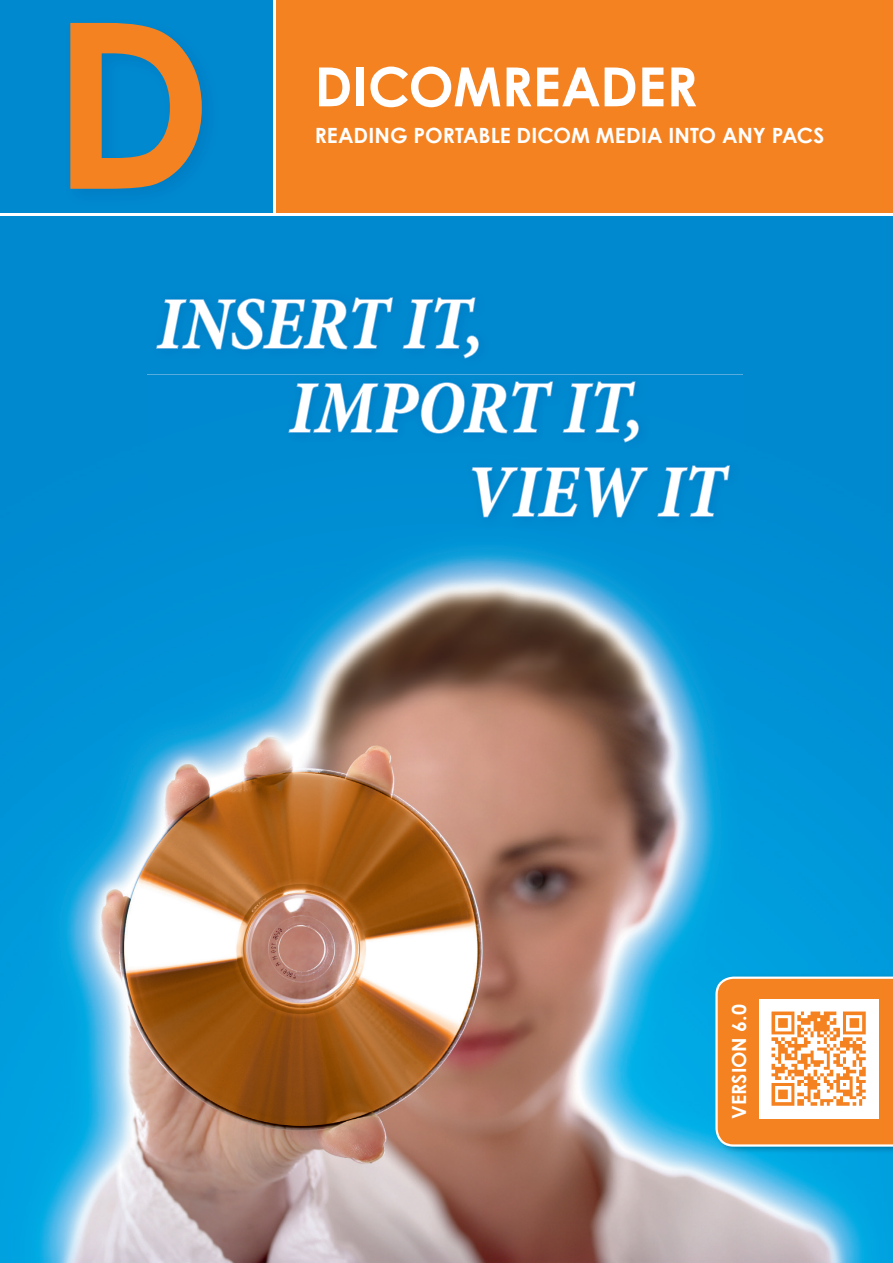
<style>
.page{position:relative;width:893px;height:1263px;background:#fff}
.page>*{position:absolute;margin:0;border:0;box-sizing:border-box;transform-origin:0 0}
.t1{font:italic 700 condensed 75px "Minion Pro";color:#fff}
.t2{font:700 54px "Century Gothic";color:#fff}
.t3{font:700 21px "Century Gothic";color:#fff}
.t4{font:700 19.5px "Century Gothic";color:#fff}
</style>
<div class="page">
<div style="left:0;top:0;width:272px;height:213px;background:#0089cf"></div>
<div style="left:276px;top:0;width:617px;height:213px;background:#f58220"></div>
<svg style="left:70px;top:23px;width:132px;height:166px"></svg>
<div style="left:0;top:217px;width:893px;height:1046px;background:#0089cf"></div>
<img style="left:0;top:539px;width:893px;height:724px">
<img style="left:715px;top:974px;width:178px;height:179px">
<svg style="left:715px;top:976px;width:178px;height:171px;background:#f08d37"></svg>
<img style="left:759px;top:999px;width:119px;height:119px">
<img style="left:147px;top:374px;width:596px;height:1px">
<svg style="left:156px;top:297px;width:238px;height:53px"></svg>
<svg style="left:402px;top:297px;width:77px;height:62px"></svg>
<svg style="left:288px;top:381px;width:266px;height:53px"></svg>
<svg style="left:562px;top:381px;width:77px;height:62px"></svg>
<svg style="left:471px;top:467px;width:178px;height:51px"></svg>
<svg style="left:657px;top:465px;width:73px;height:52px"></svg>
<h2 class="t2" style="left:315px;top:46px;width:385px">DICOMREADER</h2>
<p class="t3" style="left:315px;top:120px;width:511px">READING PORTABLE DICOM MEDIA INTO ANY PACS</p>
<h1 class="t1" style="left:157px;top:272px;width:328px">INSERT IT,</h1>
<h1 class="t1" style="left:289px;top:356px;width:355px">IMPORT IT,</h1>
<h1 class="t1" style="left:466px;top:440px;width:261px">VIEW IT</h1>
<p class="t4" style="left:724px;top:1119px;width:116px;rotate:-90deg">VERSION 6.0</p>
</div>
